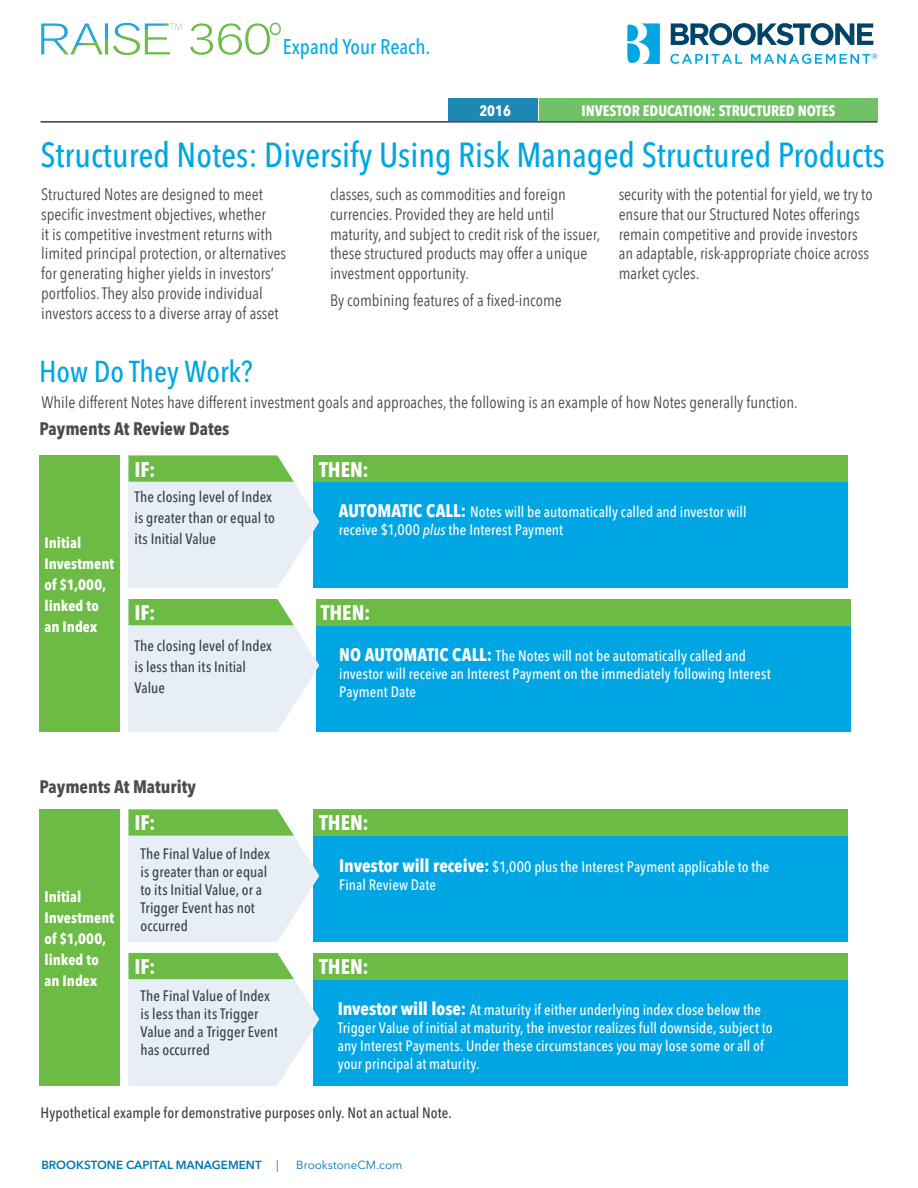
<style>
.page{position:relative;width:918px;height:1188px;background:#fff}
.page>*{position:absolute;margin:0;border:0;box-sizing:border-box;transform-origin:0 0}
.t1{font:500 condensed 34.5px "Avenir Next LT Pro";color:#00a6e4}
.t2{font:500 condensed 30px "Avenir Next LT Pro";color:#00a6e4}
.t3{font:700 condensed 21px "Avenir Next LT Pro";color:#fff}
.t4{font:500 condensed 21px "Avenir Next LT Pro";color:#00abeb}
.t5{font:700 condensed 18px "Avenir Next LT Pro";color:#484d4e}
.t6{font:condensed 16.5px/19.8px "Avenir Next LT Pro";color:#484d4e}
.t7{font:500 condensed 15px/18px "Avenir Next LT Pro";letter-spacing:.005em;color:#fff}
.t8{font:500 condensed 15px/18px "Avenir Next LT Pro";letter-spacing:.005em;color:#364045}
.t9{font:700 condensed 15px/21px "Avenir Next LT Pro";color:#fff}
.t10{font:600 11.7px "Avenir Next LT Pro";color:#0078ae}
.t11{font:11.7px "Avenir Next LT Pro";color:#0078ae}
.s1{font-weight:700;font-size:18px}
.s2{font-style:italic}
.s3{font-weight:400}
</style>
<div class="page">
<img style="left:41px;top:22px;width:240px;height:34px">
<svg style="left:627px;top:23px;width:33px;height:41px"></svg>
<svg style="left:670px;top:54px;width:72px;height:10px"></svg>
<svg style="left:751px;top:53px;width:127px;height:11px"></svg>
<svg style="left:671px;top:23px;width:202px;height:22px"></svg>
<div style="left:539px;top:98px;width:339px;height:23px;background:#71c167"></div>
<div style="left:448px;top:98px;width:90px;height:23px;background:#1e88b3"></div>
<hr style="left:40px;top:121px;width:838px;height:2px;background:#364045">
<div style="left:314px;top:480px;width:534px;height:108px;background:#00a6e4"></div>
<div style="left:314px;top:834px;width:534px;height:108px;background:#00a6e4"></div>
<div style="left:314px;top:978px;width:534px;height:108px;background:#00a6e4"></div>
<div style="left:317px;top:624px;width:534px;height:108px;background:#00a6e4"></div>
<div style="left:314px;top:455px;width:534px;height:27px;background:#6cbb45"></div>
<div style="left:314px;top:809px;width:534px;height:27px;background:#6cbb45"></div>
<div style="left:314px;top:953px;width:534px;height:26px;background:#6cbb45"></div>
<div style="left:317px;top:599px;width:534px;height:26px;background:#6cbb45"></div>
<div style="left:39px;top:455px;width:81px;height:277px;background:#6cbb45"></div>
<div style="left:39px;top:809px;width:81px;height:277px;background:#6cbb45"></div>
<svg style="left:129px;top:455px;width:190px;height:133px;background:#cee5d7"></svg>
<svg style="left:129px;top:809px;width:190px;height:133px;background:#cee5d7"></svg>
<svg style="left:129px;top:953px;width:190px;height:133px;background:#cee5d7"></svg>
<svg style="left:129px;top:599px;width:190px;height:133px;background:#d3e6d8"></svg>
<p class="t4" style="left:283px;top:34px;width:149px">Expand Your Reach.</p>
<p class="t9" style="left:479px;top:100px;width:33px">2016</p>
<p class="t9" style="left:581px;top:100px;width:256px">INVESTOR EDUCATION: STRUCTURED NOTES</p>
<h1 class="t1" style="left:40px;top:134px;width:846px">Structured Notes: Diversify Using Risk Managed Structured Products</h1>
<p class="t6" style="left:41px;top:184px;width:246px">Structured Notes are designed to meet specific investment objectives, whether<br>it is competitive investment returns with limited principal protection, or alternatives for generating higher yields in investors’ portfolios. They also provide individual investors access to a diverse array of asset</p>
<p class="t6" style="left:330px;top:184px;width:272px">classes, such as commodities and foreign currencies. Provided they are held until maturity, and subject to credit risk of the issuer, these structured products may offer a unique investment opportunity.</p>
<p class="t6" style="left:330px;top:290px;width:233px">By combining features of a fixed-income</p>
<p class="t6" style="left:619px;top:184px;width:255px">security with the potential for yield, we try to ensure that our Structured Notes offerings remain competitive and provide investors an adaptable, risk-appropriate choice across market cycles.</p>
<h2 class="t2" style="left:39px;top:353px;width:215px">How Do They Work?</h2>
<p class="t5" style="left:40px;top:417px;width:191px">Payments At Review Dates</p>
<p class="t6" style="left:42px;top:392px;width:758px">While different Notes have different investment goals and approaches, the following is an example of how Notes generally function.</p>
<p class="t9" style="left:44px;top:532px;width:71px">Initial<br>Investment of $1,000, linked to an Index</p>
<p class="t3" style="left:135px;top:456px;width:22px">IF:</p>
<p class="t8" style="left:135px;top:486px;width:142px;line-height:21px">The closing level of Index is greater than or equal to its Initial Value</p>
<p class="t3" style="left:135px;top:599px;width:22px">IF:</p>
<p class="t8" style="left:135px;top:636px;width:139px;line-height:21px">The closing level of Index is less than its Initial<br>Value</p>
<p class="t5" style="left:40px;top:775px;width:158px">Payments At Maturity</p>
<p class="t9" style="left:44px;top:886px;width:71px">Initial<br>Investment of $1,000, linked to an Index</p>
<p class="t3" style="left:135px;top:810px;width:22px">IF:</p>
<p class="t8" style="left:141px;top:844px;width:131px">The Final Value of Index is greater than or equal to its Initial Value, or a<br>Trigger Event has not occurred</p>
<p class="t3" style="left:135px;top:954px;width:22px">IF:</p>
<p class="t8" style="left:141px;top:986px;width:139px">The Final Value of Index is less than its Trigger<br>Value and a Trigger Event has occurred</p>
<p class="t3" style="left:319px;top:456px;width:51px">THEN:</p>
<p class="t7" style="left:339px;top:503px;width:409px"><span class="s1">AUTOMATIC CALL:</span> Notes will be automatically called and investor will receive $1,000 <span class="s2">plus</span> the Interest Payment</p>
<p class="t3" style="left:321px;top:600px;width:51px">THEN:</p>
<p class="t7" style="left:339px;top:646px;width:433px"><span class="s1">NO AUTOMATIC CALL:</span> The Notes will not be automatically called and investor will receive an Interest Payment on the immediately following Interest<br>Payment Date</p>
<p class="t3" style="left:319px;top:810px;width:51px">THEN:</p>
<p class="t7" style="left:339px;top:858px;width:432px"><span class="s1">Investor will receive:</span> $1,000 plus the Interest Payment applicable to the<br>Final Review Date</p>
<p class="t3" style="left:319px;top:954px;width:51px">THEN:</p>
<p class="t7" style="left:338px;top:1000px;width:437px"><span class="s1">Investor will lose:</span> At maturity if either underlying index close below the Trigger Value of initial at maturity, the investor realizes full downside, subject to any Interest Payments. Under these circumstances you may lose some or all of your principal at maturity.</p>
<p class="t8" style="left:40px;top:1104px;width:413px">Hypothetical example for demonstrative purposes only. Not an actual Note.</p>
<p class="t10" style="left:41px;top:1158px;width:239px">BROOKSTONE CAPITAL MANAGEMENT <span class="s3">|</span></p>
<p class="t11" style="left:296px;top:1158px;width:108px">BrookstoneCM.com</p>
</div>
